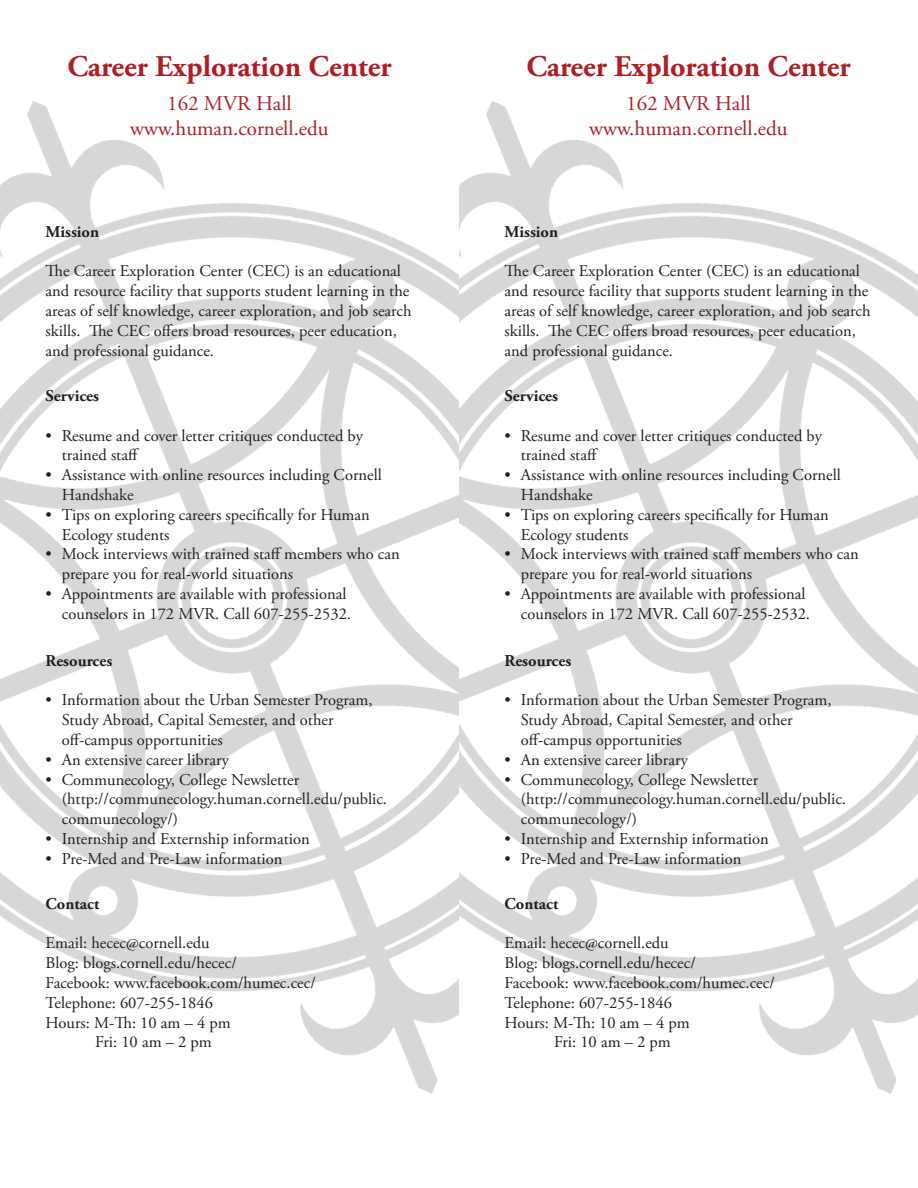
<style>
.page{position:relative;width:918px;height:1188px;background:#fff}
.page>*{position:absolute;margin:0;border:0;box-sizing:border-box;transform-origin:0 0}
.t1{font:700 30px "Adobe Garamond Pro";color:#ad1f24}
.t2{font:21px "Adobe Garamond Pro";color:#ad1f24}
.t3{font:16.5px/19.8px "Adobe Garamond Pro";color:#231f20}
.t4{font:700 16.5px "Adobe Garamond Pro";color:#231f20}
</style>
<div class="page">
<img style="left:0;top:101px;width:918px;height:993px">
<p class="t1" style="left:67px;top:49px;width:326px">Career Exploration Center</p>
<p class="t2" style="left:167px;top:90px;width:126px">162 MVR Hall</p>
<p class="t2" style="left:130px;top:116px;width:200px">www.human.cornell.edu</p>
<p class="t4" style="left:46px;top:222px;width:55px">Mission</p>
<p class="t3" style="left:46px;top:262px;width:368px">The Career Exploration Center (CEC) is an educational and resource facility that supports student learning in the areas of self knowledge, career exploration, and job search skills. The CEC offers broad resources, peer education, and professional guidance.</p>
<p class="t4" style="left:46px;top:386px;width:55px">Services</p>
<p class="t3" style="left:62px;top:426px;width:303px;text-indent:-16px">• Resume and cover letter critiques conducted by trained staff</p>
<p class="t3" style="left:62px;top:466px;width:322px;text-indent:-16px">• Assistance with online resources including Cornell<br>Handshake</p>
<p class="t3" style="left:62px;top:505px;width:310px;text-indent:-16px">• Tips on exploring careers specifically for Human<br>Ecology students</p>
<p class="t3" style="left:62px;top:545px;width:340px;text-indent:-16px">• Mock interviews with trained staff members who can prepare you for real-world situations</p>
<p class="t3" style="left:46px;top:584px;width:307px;text-align:right">• Appointments are available with professional counselors in 172 MVR. Call 607-255-2532.</p>
<p class="t4" style="left:46px;top:651px;width:68px">Resources</p>
<p class="t3" style="left:62px;top:691px;width:312px;text-indent:-16px">• Information about the Urban Semester Program,<br>Study Abroad, Capital Semester, and other off-campus opportunities</p>
<p class="t3" style="left:46px;top:750px;width:185px">• An extensive career library</p>
<p class="t3" style="left:62px;top:770px;width:327px;text-indent:-16px">• Communecology, College Newsletter (http://communecology.human.cornell.edu/public. communecology/)</p>
<p class="t3" style="left:46px;top:829px;width:266px">• Internship and Externship information</p>
<p class="t3" style="left:46px;top:849px;width:238px">• Pre-Med and Pre-Law information</p>
<p class="t4" style="left:46px;top:894px;width:55px">Contact</p>
<p class="t3" style="left:46px;top:934px;width:166px">Email: hecec@cornell.edu</p>
<p class="t3" style="left:46px;top:954px;width:193px">Blog: blogs.cornell.edu/hecec/</p>
<p class="t3" style="left:46px;top:973px;width:272px">Facebook: www.facebook.com/humec.cec/</p>
<p class="t3" style="left:46px;top:993px;width:169px">Telephone: 607-255-1846</p>
<p class="t3" style="left:46px;top:1013px;width:187px">Hours: M-Th: 10 am – 4 pm</p>
<p class="t3" style="left:95px;top:1033px;width:118px">Fri: 10 am – 2 pm</p>
<p class="t1" style="left:526px;top:49px;width:326px">Career Exploration Center</p>
<p class="t2" style="left:626px;top:90px;width:126px">162 MVR Hall</p>
<p class="t2" style="left:589px;top:116px;width:200px">www.human.cornell.edu</p>
<p class="t4" style="left:505px;top:222px;width:55px">Mission</p>
<p class="t3" style="left:505px;top:262px;width:368px">The Career Exploration Center (CEC) is an educational and resource facility that supports student learning in the areas of self knowledge, career exploration, and job search skills. The CEC offers broad resources, peer education, and professional guidance.</p>
<p class="t4" style="left:505px;top:386px;width:55px">Services</p>
<p class="t3" style="left:521px;top:426px;width:303px;text-indent:-16px">• Resume and cover letter critiques conducted by trained staff</p>
<p class="t3" style="left:521px;top:466px;width:322px;text-indent:-16px">• Assistance with online resources including Cornell<br>Handshake</p>
<p class="t3" style="left:521px;top:505px;width:310px;text-indent:-16px">• Tips on exploring careers specifically for Human<br>Ecology students</p>
<p class="t3" style="left:521px;top:545px;width:340px;text-indent:-16px">• Mock interviews with trained staff members who can prepare you for real-world situations</p>
<p class="t3" style="left:505px;top:584px;width:307px;text-align:right">• Appointments are available with professional counselors in 172 MVR. Call 607-255-2532.</p>
<p class="t4" style="left:505px;top:651px;width:68px">Resources</p>
<p class="t3" style="left:521px;top:691px;width:312px;text-indent:-16px">• Information about the Urban Semester Program,<br>Study Abroad, Capital Semester, and other off-campus opportunities</p>
<p class="t3" style="left:505px;top:750px;width:185px">• An extensive career library</p>
<p class="t3" style="left:521px;top:770px;width:327px;text-indent:-16px">• Communecology, College Newsletter (http://communecology.human.cornell.edu/public. communecology/)</p>
<p class="t3" style="left:505px;top:829px;width:266px">• Internship and Externship information</p>
<p class="t3" style="left:505px;top:849px;width:238px">• Pre-Med and Pre-Law information</p>
<p class="t4" style="left:505px;top:894px;width:55px">Contact</p>
<p class="t3" style="left:505px;top:934px;width:166px">Email: hecec@cornell.edu</p>
<p class="t3" style="left:505px;top:954px;width:193px">Blog: blogs.cornell.edu/hecec/</p>
<p class="t3" style="left:505px;top:973px;width:272px">Facebook: www.facebook.com/humec.cec/</p>
<p class="t3" style="left:505px;top:993px;width:169px">Telephone: 607-255-1846</p>
<p class="t3" style="left:505px;top:1013px;width:187px">Hours: M-Th: 10 am – 4 pm</p>
<p class="t3" style="left:554px;top:1033px;width:118px">Fri: 10 am – 2 pm</p>
</div>
